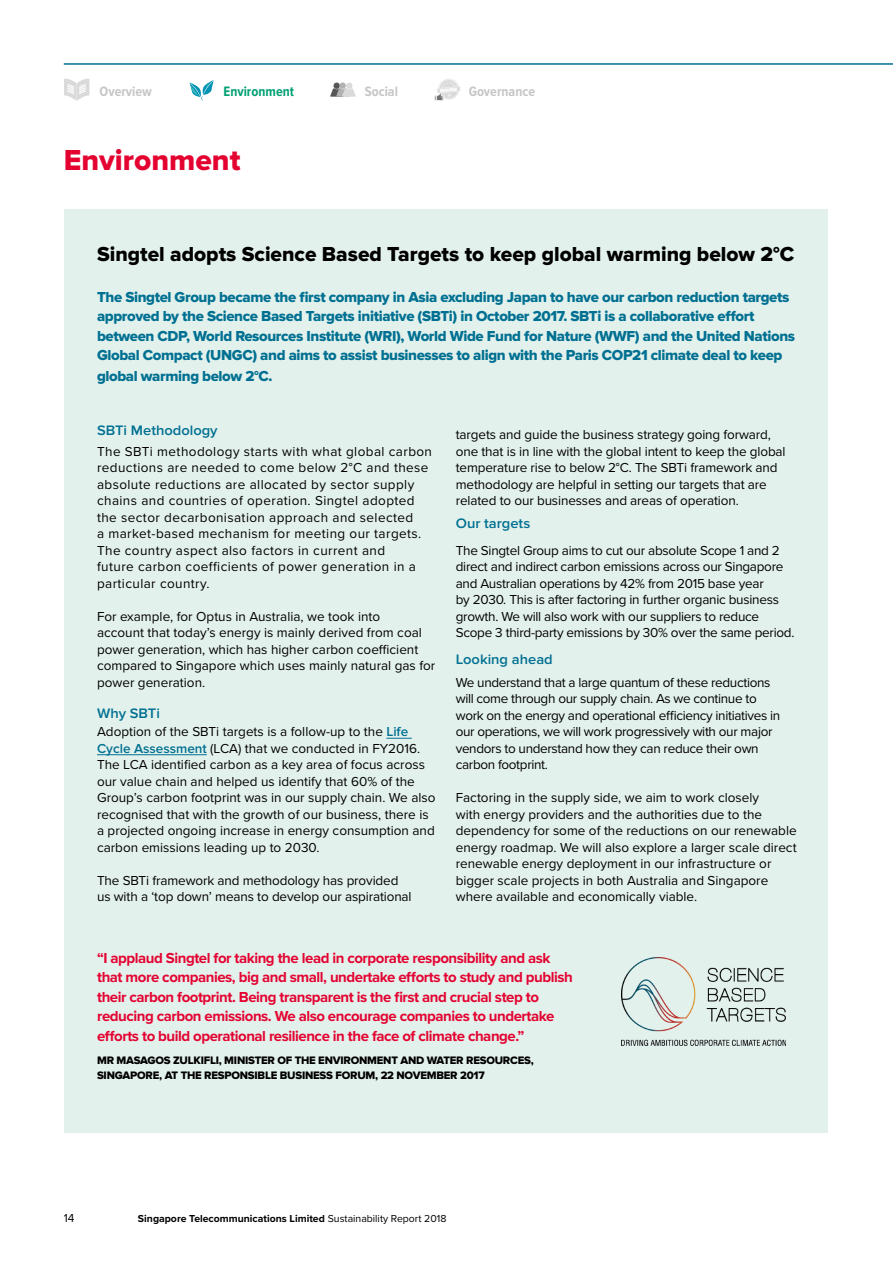
<style>
.page{position:relative;width:893px;height:1263px;background:#fff}
.page>*{position:absolute;margin:0;border:0;box-sizing:border-box;transform-origin:0 0}
.t1{font:30px "Proxima Nova Extrabld";color:#e40231}
.t2{font:21px "Proxima Nova Extrabld";color:#000}
.t3{font:15px/19.5px "Proxima Nova Extrabld";letter-spacing:-.025em;color:#007092}
.t4{font:700 15px/19.5px "Proxima Nova";letter-spacing:-.03em;color:#e40231}
.t5{font:600 14.25px "Proxima Nova";color:#007092}
.t6{font:700 14.1px "Proxima Nova Cond";color:#c6c6c6}
.t7{font:700 14.1px "Proxima Nova Cond";color:#00a072}
.t8{font:13.5px/16.5px "Proxima Nova";color:#000}
.t9{font:13.5px/16.5px "Proxima Nova";letter-spacing:.03em;color:#000}
.t10{font:13.5px/16.5px "Proxima Nova";letter-spacing:-.02em;color:#000}
.t11{font:13.5px/16.5px "Proxima Nova";letter-spacing:-.025em;color:#000}
.t12{font:12px "Proxima Nova";color:#000}
.t13{font:11.25px/15px "Proxima Nova Extrabld";letter-spacing:-.02em;color:#000}
.t14{font:700 10.5px "Proxima Nova";color:#000}
.s1{font-weight:600;color:#007092}
.s2{font-weight:400}
</style>
<div class="page">
<hr style="left:64px;top:63px;width:829px;height:2px;background:#007092">
<svg style="left:64px;top:79px;width:25px;height:22px"></svg>
<div style="left:339px;top:82px;width:7px;height:7px;background:#dedede;border-radius:50%"></div>
<svg style="left:330px;top:83px;width:26px;height:14px"></svg>
<svg style="left:435px;top:79px;width:25px;height:22px"></svg>
<svg style="left:189px;top:80px;width:25px;height:21px"></svg>
<div style="left:64px;top:209px;width:764px;height:923px;background:#e3f1ec"></div>
<svg style="left:386px;top:738px;width:26px;height:1px"></svg>
<hr style="left:97px;top:754px;width:110px;height:1px;background:#007092">
<img style="left:622px;top:957px;width:163px;height:89px">
<p class="t6" style="left:100px;top:83px;width:54px">Overview</p>
<p class="t7" style="left:224px;top:83px;width:72px">Environment</p>
<p class="t6" style="left:365px;top:83px;width:35px">Social</p>
<p class="t6" style="left:469px;top:83px;width:68px">Governance</p>
<h1 class="t1" style="left:64px;top:143px;width:178px">Environment</h1>
<h2 class="t2" style="left:97px;top:242px;width:699px">Singtel adopts Science Based Targets to keep global warming below 2°C</h2>
<p class="t3" style="left:97px;top:288px;width:700px">The Singtel Group became the first company in Asia excluding Japan to have our carbon reduction targets approved by the Science Based Targets initiative (SBTi) in October 2017. SBTi is a collaborative effort between CDP, World Resources Institute (WRI), World Wide Fund for Nature (WWF) and the United Nations Global Compact (UNGC) and aims to assist businesses to align with the Paris COP21 climate deal to keep</p>
<p class="t3" style="left:97px;top:367px;width:177px">global warming below 2°C.</p>
<p class="t5" style="left:97px;top:422px;width:122px">SBTi Methodology</p>
<p class="t9" style="left:97px;top:443px;width:337px">The SBTi methodology starts with what global carbon reductions are needed to come below 2°C and these absolute reductions are allocated by sector supply chains and countries of operation. Singtel adopted the sector decarbonisation approach and selected<br>a market-based mechanism for meeting our targets.<br>The country aspect also factors in current and<br>future carbon coefficients of power generation in a particular country.</p>
<p class="t8" style="left:97px;top:608px;width:340px">For example, for Optus in Australia, we took into<br>account that today’s energy is mainly derived from coal power generation, which has higher carbon coefficient compared to Singapore which uses mainly natural gas for power generation.</p>
<p class="t5" style="left:97px;top:705px;width:64px">Why SBTi</p>
<p class="t8" style="left:97px;top:724px;width:340px">Adoption of the SBTi targets is a follow-up to the <span class="s1">Life Cycle Assessment</span> (LCA) that we conducted in FY2016.<br>The LCA identified carbon as a key area of focus across our value chain and helped us identify that 60% of the Group’s carbon footprint was in our supply chain. We also recognised that with the growth of our business, there is a projected ongoing increase in energy consumption and carbon emissions leading up to 2030.</p>
<p class="t8" style="left:97px;top:872px;width:316px">The SBTi framework and methodology has provided us with a ‘top down’ means to develop our aspirational</p>
<p class="t8" style="left:456px;top:427px;width:331px">targets and guide the business strategy going forward, one that is in line with the global intent to keep the global temperature rise to below 2°C. The SBTi framework and methodology are helpful in setting our targets that are related to our businesses and areas of operation.</p>
<p class="t5" style="left:456px;top:515px;width:76px">Our targets</p>
<p class="t10" style="left:456px;top:542px;width:340px">The Singtel Group aims to cut our absolute Scope 1 and 2 direct and indirect carbon emissions across our Singapore and Australian operations by 42% from 2015 base year<br>by 2030. This is after factoring in further organic business growth. We will also work with our suppliers to reduce Scope 3 third-party emissions by 30% over the same period.</p>
<p class="t5" style="left:456px;top:651px;width:99px">Looking ahead</p>
<p class="t11" style="left:456px;top:674px;width:326px">We understand that a large quantum of these reductions will come through our supply chain. As we continue to work on the energy and operational efficiency initiatives in our operations, we will work progressively with our major vendors to understand how they can reduce their own carbon footprint.</p>
<p class="t8" style="left:456px;top:790px;width:342px">Factoring in the supply side, we aim to work closely<br>with energy providers and the authorities due to the dependency for some of the reductions on our renewable energy roadmap. We will also explore a larger scale direct renewable energy deployment in our infrastructure or bigger scale projects in both Australia and Singapore where available and economically viable.</p>
<p class="t4" style="left:97px;top:949px;width:477px">“I applaud Singtel for taking the lead in corporate responsibility and ask that more companies, big and small, undertake efforts to study and publish their carbon footprint. Being transparent is the first and crucial step to reducing carbon emissions. We also encourage companies to undertake efforts to build operational resilience in the face of climate change.”</p>
<p class="t13" style="left:97px;top:1054px;width:438px">MR MASAGOS ZULKIFLI, MINISTER OF THE ENVIRONMENT AND WATER RESOURCES,<br>SINGAPORE, AT THE RESPONSIBLE BUSINESS FORUM, 22 NOVEMBER 2017</p>
<p class="t12" style="left:64px;top:1211px;width:12px">14</p>
<p class="t14" style="left:138px;top:1212px;width:310px">Singapore Telecommunications Limited <span class="s2">Sustainability Report 2018</span></p>
</div>
